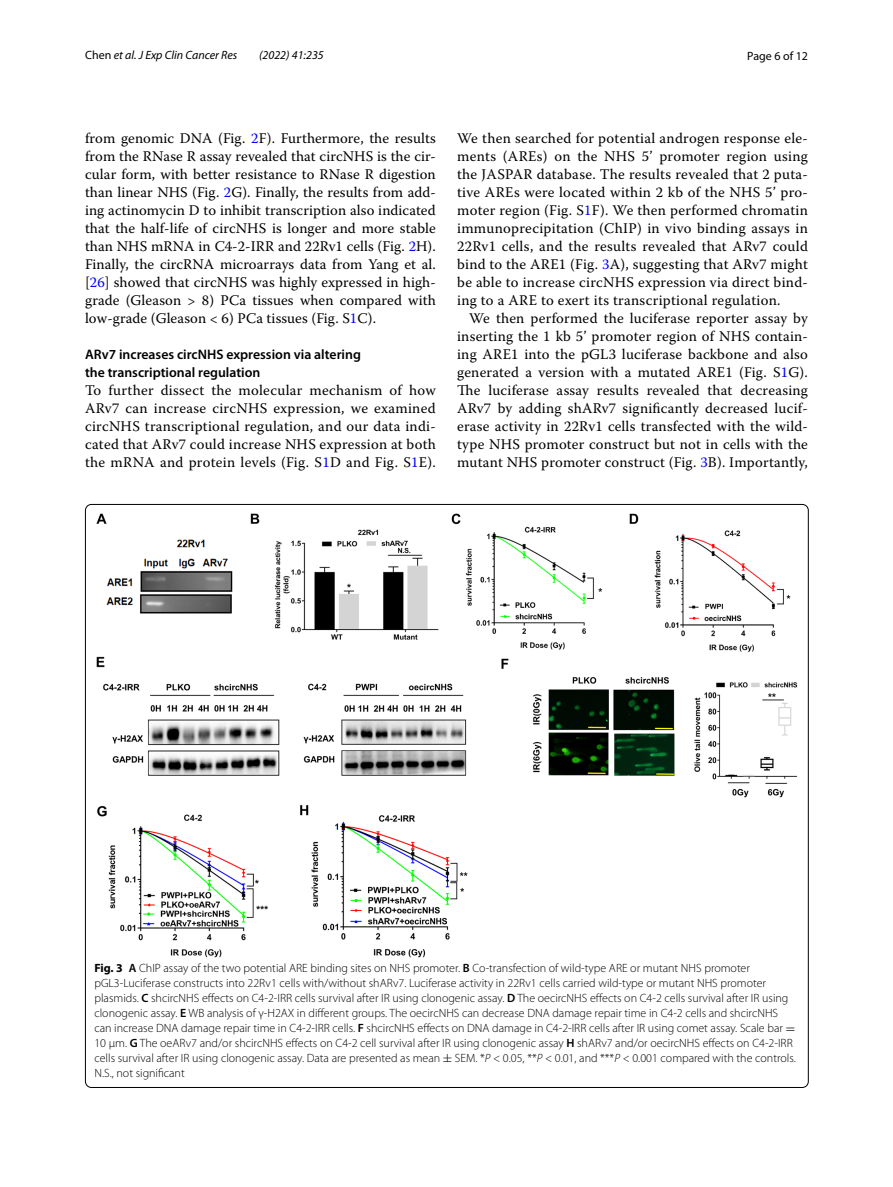
<style>
.page{position:relative;width:893px;height:1187px;background:#fff}
.page>*{position:absolute;margin:0;border:0;box-sizing:border-box;transform-origin:0 0}
.t1{font:14.7px/18px "Warnock Pro";letter-spacing:.015em;color:#000;text-align:justify}
.t2{font:600 13.8px/18px "Myriad Pro";color:#000}
.t3{font:300 12px/15px "Myriad Pro";color:#000}
.t4{font:italic 12px "Myriad Pro";color:#000}
.t5{font:12px "Myriad Pro";color:#000}
.s1{font-style:normal}
.s2{color:#00f}
.s3{font-weight:700}
.s4{font-weight:600}
.s5{font-family:"MTSY";font-weight:400}
.s6{font-style:italic}
</style>
<div class="page">
<img style="left:97px;top:513px;width:700px;height:444px">
<p class="t4" style="left:85px;top:48px;width:154px"><span class="s1">Chen</span> et al. J Exp Clin Cancer Res</p>
<p class="t4" style="left:259px;top:48px;width:66px">(2022) 41:235</p>
<p class="t5" style="left:747px;top:48px;width:62px">Page 6 of 12</p>
<p class="t1" style="left:85px;top:128px;width:352px">from genomic DNA (Fig. <span class="s2">2</span>F). Furthermore, the results from the RNase R assay revealed that circNHS is the cir&shy;cular form, with better resistance to RNase R digestion than linear NHS (Fig. <span class="s2">2</span>G). Finally, the results from add&shy;ing actinomycin D to inhibit transcription also indicated that the half-life of circNHS is longer and more stable than NHS mRNA in C4-2-IRR and 22Rv1 cells (Fig. <span class="s2">2</span>H).<br>Finally, the circRNA microarrays data from Yang et al. [<span class="s2">26</span>] showed that circNHS was highly expressed in high&shy;grade (Gleason &gt; 8) PCa tissues when compared with low-grade (Gleason &lt; 6) PCa tissues (Fig. S<span class="s2">1</span>C).</p>
<p class="t2" style="left:85px;top:345px;width:277px">ARv7 increases circNHS expression via altering the transcriptional regulation</p>
<p class="t1" style="left:85px;top:380px;width:352px">To further dissect the molecular mechanism of how ARv7 can increase circNHS expression, we examined circNHS transcriptional regulation, and our data indi&shy;cated that ARv7 could increase NHS expression at both the mRNA and protein levels (Fig. S<span class="s2">1</span>D and Fig. S<span class="s2">1</span>E).</p>
<p class="t1" style="left:457px;top:128px;width:352px">We then searched for potential androgen response ele&shy;ments (AREs) on the NHS 5’ promoter region using the JASPAR database. The results revealed that 2 puta&shy;tive AREs were located within 2 kb of the NHS 5’ pro&shy;moter region (Fig. S<span class="s2">1</span>F). We then performed chromatin immunoprecipitation (ChIP) in vivo binding assays in 22Rv1 cells, and the results revealed that ARv7 could bind to the ARE1 (Fig. <span class="s2">3</span>A), suggesting that ARv7 might be able to increase circNHS expression via direct bind&shy;ing to a ARE to exert its transcriptional regulation.</p>
<p class="t1" style="left:457px;top:308px;width:352px;text-indent:12px">We then performed the luciferase reporter assay by inserting the 1 kb 5’ promoter region of NHS contain&shy;ing ARE1 into the pGL3 luciferase backbone and also generated a version with a mutated ARE1 (Fig. S<span class="s2">1</span>G).<br>The luciferase assay results revealed that decreasing ARv7 by adding shARv7 significantly decreased lucif&shy;erase activity in 22Rv1 cells transfected with the wild&shy;type NHS promoter construct but not in cells with the mutant NHS promoter construct (Fig. <span class="s2">3</span>B). Importantly,</p>
<p class="t3" style="left:94px;top:961px;width:703px"><span class="s3">Fig. 3</span> <span class="s4">A</span> ChIP assay of the two potential ARE binding sites on NHS promoter. <span class="s4">B</span> Co-transfection of wild-type ARE or mutant NHS promoter pGL3-Luciferase constructs into 22Rv1 cells with/without shARv7. Luciferase activity in 22Rv1 cells carried wild-type or mutant NHS promoter plasmids. <span class="s4">C</span> shcircNHS effects on C4-2-IRR cells survival after IR using clonogenic assay. <span class="s4">D</span> The oecircNHS effects on C4-2 cells survival after IR using clonogenic assay. <span class="s4">E</span> WB analysis of γ-H2AX in different groups. The oecircNHS can decrease DNA damage repair time in C4-2 cells and shcircNHS can increase DNA damage repair time in C4-2-IRR cells. <span class="s4">F</span> shcircNHS effects on DNA damage in C4-2-IRR cells after IR using comet assay. Scale bar <span class="s5">= </span>10 µm. <span class="s4">G</span> The oeARv7 and/or shcircNHS effects on C4-2 cell survival after IR using clonogenic assay <span class="s4">H</span> shARv7 and/or oecircNHS effects on C4-2-IRR cells survival after IR using clonogenic assay. Data are presented as mean <span class="s5">±</span> SEM. *<span class="s6">P</span> &lt; 0.05, **<span class="s6">P</span> &lt; 0.01, and ***<span class="s6">P</span> &lt; 0.001 compared with the controls.<br>N.S., not significant</p>
</div>
